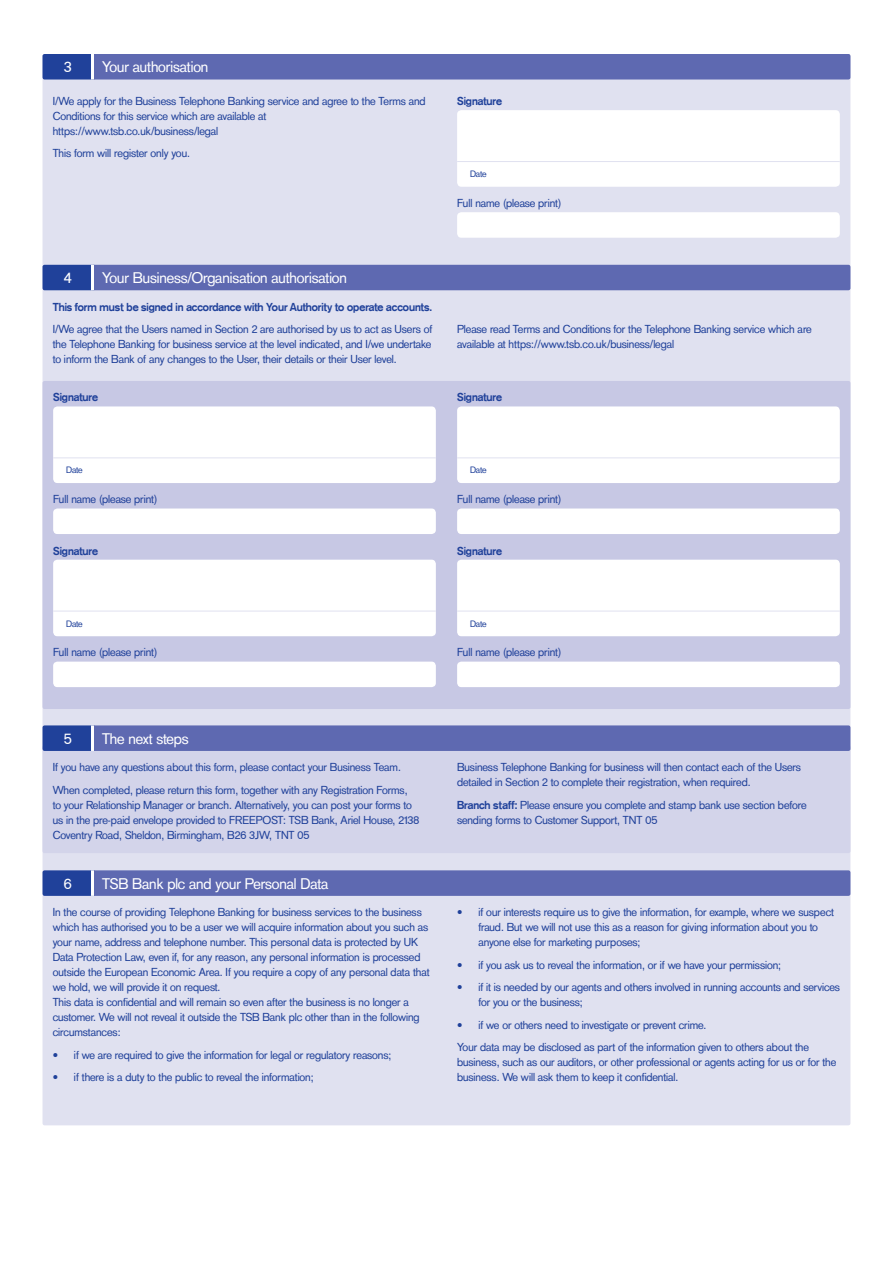
<style>
.page{position:relative;width:893px;height:1263px;background:#fff}
.page>*{position:absolute;margin:0;border:0;box-sizing:border-box;transform-origin:0 0}
.t1{font:15px "Basic Commercialfor TSB";letter-spacing:-.01em;color:#fff}
.t2{font:11.25px/15px "Basic Commercialfor TSB";letter-spacing:-.01em;color:#20419a}
.t3{font:700 11.25px "Basic Commercialfor TSB";color:#20419a}
.t4{font:9px "Basic Commercialfor TSB";letter-spacing:-.02em;color:#20419a}
.s1{font-weight:700}
</style>
<div class="page">
<div style="left:43px;top:54px;width:807px;height:1071px;background:#e0e1f0;border-radius:2px"></div>
<div style="left:43px;top:745px;width:807px;height:108px;background:#d3d4ea;border-radius:2px"></div>
<div style="left:43px;top:725px;width:52px;height:26px;background:#20419a;border-radius:2px"></div>
<div style="left:91px;top:725px;width:759px;height:26px;background:#5e69b1;border-radius:2px"></div>
<hr style="left:91px;top:725px;width:3px;height:26px;background:#fff">
<div style="left:43px;top:381px;width:807px;height:328px;background:#c7c8e4;border-radius:2px"></div>
<div style="left:43px;top:265px;width:52px;height:25px;background:#20419a;border-radius:2px"></div>
<div style="left:53px;top:406px;width:383px;height:77px;background:#fff;border-radius:4px"></div>
<div style="left:457px;top:406px;width:383px;height:77px;background:#fff;border-radius:4px"></div>
<div style="left:53px;top:560px;width:383px;height:76px;background:#fff;border-radius:4px"></div>
<div style="left:457px;top:560px;width:383px;height:76px;background:#fff;border-radius:4px"></div>
<div style="left:91px;top:265px;width:759px;height:25px;background:#5e69b1;border-radius:2px"></div>
<hr style="left:91px;top:265px;width:3px;height:25px;background:#fff">
<hr style="left:53px;top:457px;width:383px;height:1px;background:#e0e1f0">
<hr style="left:457px;top:457px;width:383px;height:1px;background:#e0e1f0">
<hr style="left:53px;top:611px;width:383px;height:1px;background:#e0e1f0">
<hr style="left:457px;top:611px;width:383px;height:1px;background:#e0e1f0">
<div style="left:53px;top:508px;width:383px;height:26px;background:#fff;border-radius:4px"></div>
<div style="left:457px;top:508px;width:383px;height:26px;background:#fff;border-radius:4px"></div>
<div style="left:53px;top:662px;width:383px;height:25px;background:#fff;border-radius:4px"></div>
<div style="left:457px;top:662px;width:383px;height:25px;background:#fff;border-radius:4px"></div>
<div style="left:43px;top:870px;width:52px;height:26px;background:#20419a;border-radius:2px"></div>
<div style="left:91px;top:870px;width:759px;height:26px;background:#5e69b1;border-radius:2px"></div>
<hr style="left:91px;top:870px;width:3px;height:26px;background:#fff">
<div style="left:457px;top:110px;width:383px;height:77px;background:#fff;border-radius:4px"></div>
<hr style="left:457px;top:161px;width:383px;height:1px;background:#e0e1f0">
<div style="left:457px;top:212px;width:383px;height:26px;background:#fff;border-radius:4px"></div>
<div style="left:43px;top:54px;width:52px;height:26px;background:#20419a;border-radius:2px"></div>
<div style="left:91px;top:54px;width:759px;height:26px;background:#5e69b1;border-radius:2px"></div>
<hr style="left:91px;top:54px;width:3px;height:26px;background:#fff">
<p class="t1" style="left:64px;top:58px;width:9px">3</p>
<p class="t1" style="left:102px;top:58px;width:108px">Your authorisation</p>
<p class="t2" style="left:53px;top:94px;width:374px">I/We apply for the Business Telephone Banking service and agree to the Terms and<br>Conditions for this service which are available at</p>
<p class="t2" style="left:53px;top:124px;width:167px">https://www.tsb.co.uk/business/legal</p>
<p class="t2" style="left:53px;top:146px;width:139px">This form will register only you.</p>
<p class="t1" style="left:64px;top:269px;width:9px">4</p>
<p class="t1" style="left:102px;top:269px;width:246px">Your Business/Organisation authorisation</p>
<p class="t3" style="left:457px;top:94px;width:46px">Signature</p>
<p class="t4" style="left:470px;top:169px;width:18px">Date</p>
<p class="t2" style="left:457px;top:195px;width:106px">Full name (please print)</p>
<p class="t3" style="left:53px;top:300px;width:381px">This form must be signed in accordance with Your Authority to operate accounts.</p>
<p class="t2" style="left:53px;top:322px;width:381px;text-align:justify">I/We agree that the Users named in Section 2 are authorised by us to act as Users of the Telephone Banking for business service at the level indicated, and I/we undertake to inform the Bank of any changes to the User, their details or their User level.</p>
<p class="t2" style="left:457px;top:322px;width:356px">Please read Terms and Conditions for the Telephone Banking service which are available at https://www.tsb.co.uk/business/legal</p>
<p class="t3" style="left:53px;top:391px;width:46px">Signature</p>
<p class="t3" style="left:457px;top:391px;width:46px">Signature</p>
<p class="t4" style="left:66px;top:465px;width:18px">Date</p>
<p class="t4" style="left:470px;top:465px;width:18px">Date</p>
<p class="t2" style="left:53px;top:492px;width:106px">Full name (please print)</p>
<p class="t2" style="left:457px;top:492px;width:106px">Full name (please print)</p>
<p class="t3" style="left:53px;top:544px;width:46px">Signature</p>
<p class="t3" style="left:457px;top:544px;width:46px">Signature</p>
<p class="t4" style="left:66px;top:618px;width:18px">Date</p>
<p class="t4" style="left:470px;top:618px;width:18px">Date</p>
<p class="t2" style="left:53px;top:645px;width:106px">Full name (please print)</p>
<p class="t2" style="left:457px;top:645px;width:106px">Full name (please print)</p>
<p class="t1" style="left:64px;top:730px;width:9px">5</p>
<p class="t1" style="left:102px;top:730px;width:88px">The next steps</p>
<p class="t2" style="left:53px;top:760px;width:350px">If you have any questions about this form, please contact your Business Team.</p>
<p class="t2" style="left:53px;top:782px;width:368px">When completed, please return this form, together with any Registration Forms,<br>to your Relationship Manager or branch. Alternatively, you can post your forms to us in the pre-paid envelope provided to FREEPOST: TSB Bank, Ariel House, 2138<br>Coventry Road, Sheldon, Birmingham, B26 3JW, TNT 05</p>
<p class="t1" style="left:64px;top:875px;width:9px">6</p>
<p class="t1" style="left:102px;top:875px;width:228px">TSB Bank plc and your Personal Data</p>
<p class="t2" style="left:53px;top:905px;width:378px">In the course of providing Telephone Banking for business services to the business which has authorised you to be a user we will acquire information about you such as your name, address and telephone number. This personal data is protected by UK Data Protection Law, even if, for any reason, any personal information is processed outside the European Economic Area. If you require a copy of any personal data that we hold, we will provide it on request.</p>
<p class="t2" style="left:53px;top:995px;width:368px">This data is confidential and will remain so even after the business is no longer a customer. We will not reveal it outside the TSB Bank plc other than in the following circumstances:</p>
<p class="t2" style="left:53px;top:1047px;width:340px">• if we are required to give the information for legal or regulatory reasons;</p>
<p class="t2" style="left:53px;top:1070px;width:262px">• if there is a duty to the public to reveal the information;</p>
<p class="t2" style="left:457px;top:760px;width:345px">Business Telephone Banking for business will then contact each of the Users detailed in Section 2 to complete their registration, when required.</p>
<p class="t2" style="left:457px;top:797px;width:351px"><span class="s1">Branch staff:</span> Please ensure you complete and stamp bank use section before sending forms to Customer Support, TNT 05</p>
<p class="t2" style="left:478px;top:905px;width:357px;text-indent:-21px">• if our interests require us to give the information, for example, where we suspect fraud. But we will not use this as a reason for giving information about you to anyone else for marketing purposes;</p>
<p class="t2" style="left:457px;top:957px;width:325px">• if you ask us to reveal the information, or if we have your permission;</p>
<p class="t2" style="left:478px;top:980px;width:363px;text-indent:-21px">• if it is needed by our agents and others involved in running accounts and services for you or the business;</p>
<p class="t2" style="left:457px;top:1017px;width:251px">• if we or others need to investigate or prevent crime.</p>
<p class="t2" style="left:457px;top:1040px;width:381px">Your data may be disclosed as part of the information given to others about the business, such as our auditors, or other professional or agents acting for us or for the business. We will ask them to keep it confidential.</p>
</div>
